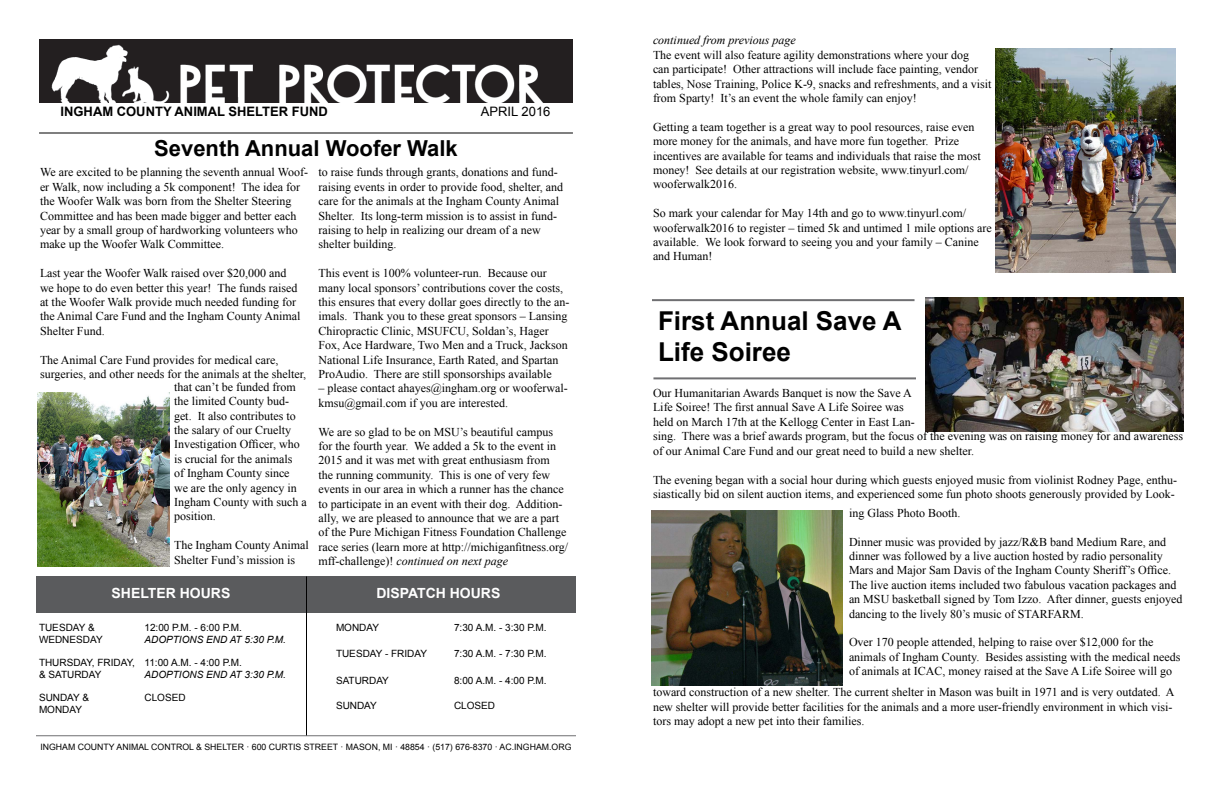
<style>
.page{position:relative;width:1224px;height:792px;background:#fff}
.page>*{position:absolute;margin:0;border:0;box-sizing:border-box;transform-origin:0 0}
.t1{font:700 26px/31.2px "Arial";color:#000}
.t2{font:700 22px "Arial";color:#000}
.t3{font:700 14px "Arial";color:#fff}
.t4{font:700 13px "Arial";color:#000}
.t5{font:13px "Arial";color:#000}
.t6{font:12px/14.4px "Times New Roman";color:#000}
.t7{font:italic 12px "Times New Roman";color:#000}
.t8{font:10px/12px "Arial";color:#000}
.t9{font:italic 10px "Arial";color:#000}
.t10{font:8.8px "Arial";color:#000}
.s1{font-style:italic}
</style>
<div class="page">
<img style="left:39px;top:40px;width:534px;height:63px">
<hr style="left:39px;top:132px;width:534px;height:2px;background:#000">
<div style="left:36px;top:576px;width:540px;height:37px;background:#5a5b5d"></div>
<hr style="left:306px;top:576px;width:1px;height:160px;background:#000">
<img style="left:38px;top:392px;width:131px;height:175px">
<hr style="left:36px;top:735px;width:540px;height:1px;background:#6f6f72">
<img style="left:996px;top:48px;width:180px;height:224px">
<img style="left:925px;top:298px;width:258px;height:134px">
<hr style="left:652px;top:299px;width:263px;height:2px;background:#6f6f72">
<hr style="left:653px;top:377px;width:263px;height:2px;background:#6f6f72">
<img style="left:651px;top:510px;width:192px;height:175px">
<p class="t4" style="left:60px;top:103px;width:269px">INGHAM COUNTY ANIMAL SHELTER FUND</p>
<p class="t5" style="left:481px;top:103px;width:71px">APRIL 2016</p>
<h2 class="t2" style="left:154px;top:133px;width:305px">Seventh Annual Woofer Walk</h2>
<p class="t6" style="left:40px;top:165px;width:270px">We are excited to be planning the seventh annual Woof&shy;er Walk, now including a 5k component! The idea for the Woofer Walk was born from the Shelter Steering Committee and has been made bigger and better each year by a small group of hardworking volunteers who make up the Woofer Walk Committee.</p>
<p class="t6" style="left:40px;top:266px;width:262px">Last year the Woofer Walk raised over $20,000 and we hope to do even better this year! The funds raised at the Woofer Walk provide much needed funding for the Animal Care Fund and the Ingham County Animal Shelter Fund.</p>
<p class="t6" style="left:40px;top:352px;width:268px">The Animal Care Fund provides for medical care, surgeries, and other needs for the animals at the shelter,</p>
<p class="t6" style="left:174px;top:379px;width:134px">that can’t be funded from the limited County bud&shy;get. It also contributes to the salary of our Cruelty<br>Investigation Officer, who is crucial for the animals<br>of Ingham County since<br>we are the only agency in<br>Ingham County with such a position.</p>
<p class="t6" style="left:174px;top:538px;width:136px">The Ingham County Animal<br>Shelter Fund’s mission is</p>
<p class="t3" style="left:112px;top:584px;width:120px">SHELTER HOURS</p>
<p class="t3" style="left:376px;top:584px;width:125px">DISPATCH HOURS</p>
<p class="t8" style="left:39px;top:622px;width:65px">TUESDAY &amp;<br>WEDNESDAY</p>
<p class="t8" style="left:145px;top:622px;width:99px">12:00 P.M. - 6:00 P.M.</p>
<p class="t6" style="left:318px;top:165px;width:246px">to raise funds through grants, donations and fund&shy;raising events in order to provide food, shelter, and care for the animals at the Ingham County Animal Shelter. Its long-term mission is to assist in fund&shy;raising to help in realizing our dream of a new shelter building.</p>
<p class="t6" style="left:318px;top:266px;width:252px">This event is 100% volunteer-run. Because our many local sponsors’ contributions cover the costs, this ensures that every dollar goes directly to the an&shy;imals. Thank you to these great sponsors – Lansing Chiropractic Clinic, MSUFCU, Soldan’s, Hager Fox, Ace Hardware, Two Men and a Truck, Jackson National Life Insurance, Earth Rated, and Spartan ProAudio. There are still sponsorships available</p>
<p class="t6" style="left:318px;top:381px;width:251px">– please contact ahayes@ingham.org or wooferwal&shy;kmsu@gmail.com if you are interested.</p>
<p class="t6" style="left:318px;top:424px;width:251px">We are so glad to be on MSU’s beautiful campus for the fourth year. We added a 5k to the event in 2015 and it was met with great enthusiasm from<br>the running community. This is one of very few events in our area in which a runner has the chance to participate in an event with their dog. Addition&shy;ally, we are pleased to announce that we are a part of the Pure Michigan Fitness Foundation Challenge race series (learn more at http://michiganfitness.org/ mff-challenge)! <span class="s1">continued on next page</span></p>
<p class="t8" style="left:336px;top:622px;width:45px">MONDAY</p>
<p class="t8" style="left:454px;top:622px;width:94px">7:30 A.M. - 3:30 P.M.</p>
<p class="t8" style="left:336px;top:648px;width:93px">TUESDAY - FRIDAY</p>
<p class="t8" style="left:454px;top:648px;width:94px">7:30 A.M. - 7:30 P.M.</p>
<p class="t8" style="left:336px;top:674px;width:54px">SATURDAY</p>
<p class="t8" style="left:454px;top:674px;width:94px">8:00 A.M. - 4:00 P.M.</p>
<p class="t8" style="left:336px;top:699px;width:42px">SUNDAY</p>
<p class="t8" style="left:454px;top:699px;width:43px">CLOSED</p>
<p class="t9" style="left:145px;top:633px;width:143px">ADOPTIONS END AT 5:30 P.M.</p>
<p class="t8" style="left:39px;top:656px;width:97px">THURSDAY, FRIDAY, &amp; SATURDAY</p>
<p class="t8" style="left:145px;top:656px;width:99px">11:00 A.M. - 4:00 P.M.</p>
<p class="t9" style="left:145px;top:668px;width:143px">ADOPTIONS END AT 3:30 P.M.</p>
<p class="t8" style="left:39px;top:692px;width:52px">SUNDAY &amp;<br>MONDAY</p>
<p class="t8" style="left:145px;top:691px;width:43px">CLOSED</p>
<p class="t10" style="left:40px;top:741px;width:533px">INGHAM COUNTY ANIMAL CONTROL &amp; SHELTER · 600 CURTIS STREET · MASON, MI · 48854 · (517) 676-8370 · AC.INGHAM.ORG</p>
<p class="t7" style="left:653px;top:32px;width:144px">continued from previous page</p>
<p class="t6" style="left:653px;top:47px;width:340px">The event will also feature agility demonstrations where your dog<br>can participate! Other attractions will include face painting, vendor tables, Nose Training, Police K-9, snacks and refreshments, and a visit from Sparty! It’s an event the whole family can enjoy!</p>
<p class="t6" style="left:653px;top:119px;width:329px">Getting a team together is a great way to pool resources, raise even more money for the animals, and have more fun together. Prize incentives are available for teams and individuals that raise the most money! See details at our registration website, www.tinyurl.com/ wooferwalk2016.</p>
<p class="t6" style="left:653px;top:206px;width:340px">So mark your calendar for May 14th and go to www.tinyurl.com/ wooferwalk2016 to register – timed 5k and untimed 1 mile options are available. We look forward to seeing you and your family – Canine and Human!</p>
<h1 class="t1" style="left:658px;top:306px;width:245px">First Annual Save A<br>Life Soiree</h1>
<p class="t6" style="left:653px;top:385px;width:532px">Our Humanitarian Awards Banquet is now the Save A<br>Life Soiree! The first annual Save A Life Soiree was<br>held on March 17th at the Kellogg Center in East Lan-<br>sing. There was a brief awards program, but the focus of the evening was on raising money for and awareness of our Animal Care Fund and our great need to build a new shelter.</p>
<p class="t6" style="left:653px;top:472px;width:526px">The evening began with a social hour during which guests enjoyed music from violinist Rodney Page, enthu&shy;siastically bid on silent auction items, and experienced some fun photo shoots generously provided by Look-</p>
<p class="t6" style="left:849px;top:505px;width:113px">ing Glass Photo Booth.</p>
<p class="t6" style="left:849px;top:534px;width:335px">Dinner music was provided by jazz/R&amp;B band Medium Rare, and dinner was followed by a live auction hosted by radio personality Mars and Major Sam Davis of the Ingham County Sheriff’s Office.<br>The live auction items included two fabulous vacation packages and an MSU basketball signed by Tom Izzo. After dinner, guests enjoyed dancing to the lively 80’s music of STARFARM.</p>
<p class="t6" style="left:849px;top:635px;width:333px">Over 170 people attended, helping to raise over $12,000 for the animals of Ingham County. Besides assisting with the medical needs of animals at ICAC, money raised at the Save A Life Soiree will go</p>
<p class="t6" style="left:653px;top:685px;width:523px">toward construction of a new shelter. The current shelter in Mason was built in 1971 and is very outdated. A new shelter will provide better facilities for the animals and a more user-friendly environment in which visi&shy;tors may adopt a new pet into their families.</p>
</div>
